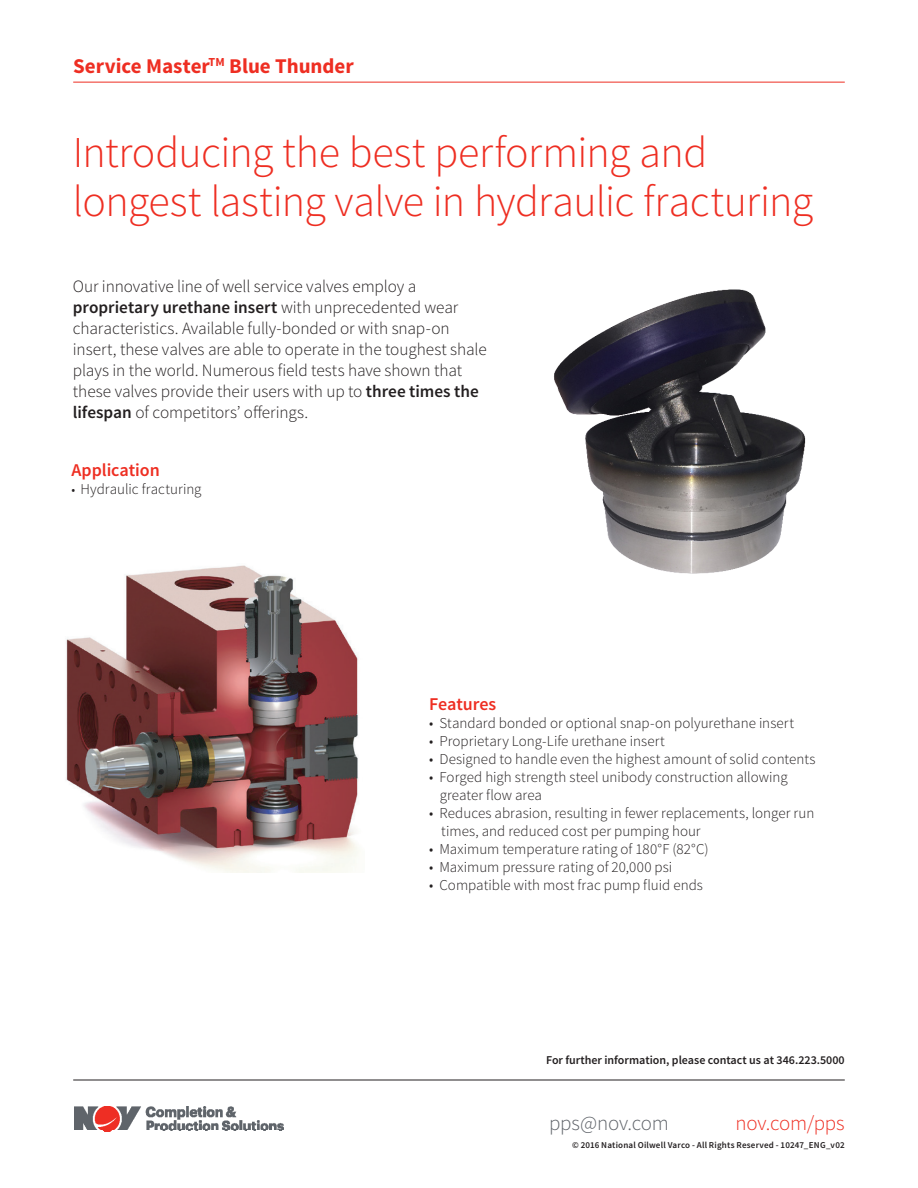
<style>
.page{position:relative;width:918px;height:1188px;background:#fff}
.page>*{position:absolute;margin:0;border:0;box-sizing:border-box;transform-origin:0 0}
.Sub_Head_1__Source_S{font:300 43.95px/49.5px "Source Sans Pro";letter-spacing:-.015em;color:#ee2e22}
.Heder_product_name{font:700 21px "Source Sans Pro";color:#ee2e22}
.t1{font:300 21px "Source Sans Pro";letter-spacing:-.005em;color:#5f6369}
.t2{font:300 21px "Source Sans Pro";letter-spacing:-.005em;color:#ee2e22}
.t3{font:600 18px "Source Sans Pro";letter-spacing:-.005em;color:#ee2e22}
.t4{font:300 17.25px/21px "Source Sans Pro";letter-spacing:-.005em;color:#231f20}
.t5{font:300 15px/18px "Source Sans Pro";color:#231f20}
.t6{font:600 12px "Source Sans Pro";color:#231f20}
.Body_Text_Semibold{font:600 9px "Source Sans Pro";letter-spacing:.02em;color:#231f20}
.s1{font-weight:600}
.s2{font-size:13.5px}
</style>
<div class="page">
<hr style="left:73px;top:1080px;width:772px;height:1px;background:#231f20">
<img style="left:75px;top:1107px;width:208px;height:24px">
<hr style="left:73px;top:82px;width:772px;height:1px;background:#ee2e22">
<img style="left:554px;top:289px;width:252px;height:285px">
<img style="left:66px;top:565px;width:293px;height:307px">
<p class="Heder_product_name" style="left:73px;top:52px;width:282px">Service Master<sup>TM</sup> Blue Thunder</p>
<p class="Sub_Head_1__Source_S" style="left:73px;top:127px;width:742px">Introducing the best performing and longest lasting valve in hydraulic fracturing</p>
<p class="t4" style="left:73px;top:276px;width:415px">Our innovative line of well service valves employ a <span class="s1">proprietary urethane insert</span> with unprecedented wear characteristics. Available fully-bonded or with snap-on insert, these valves are able to operate in the toughest shale plays in the world. Numerous field tests have shown that these valves provide their users with up to <span class="s1">three times the lifespan</span> of competitors’ offerings.</p>
<p class="t3" style="left:71px;top:458px;width:90px">Application</p>
<p class="t5" style="left:71px;top:480px;width:132px"><span class="s2">•</span> Hydraulic fracturing</p>
<p class="t3" style="left:429px;top:692px;width:68px">Features</p>
<p class="t5" style="left:429px;top:714px;width:366px">• Standard bonded or optional snap-on polyurethane insert</p>
<p class="t5" style="left:429px;top:732px;width:237px">• Proprietary Long-Life urethane insert</p>
<p class="t5" style="left:429px;top:750px;width:388px">• Designed to handle even the highest amount of solid contents</p>
<p class="t5" style="left:440px;top:768px;width:349px;text-indent:-10px">• Forged high strength steel unibody construction allowing greater flow area</p>
<p class="t5" style="left:441px;top:804px;width:375px;text-indent:-12px">• Reduces abrasion, resulting in fewer replacements, longer run times, and reduced cost per pumping hour</p>
<p class="t5" style="left:429px;top:840px;width:281px">• Maximum temperature rating of 180°F (82°C)</p>
<p class="t5" style="left:429px;top:858px;width:244px">• Maximum pressure rating of 20,000 psi</p>
<p class="t5" style="left:429px;top:876px;width:275px">• Compatible with most frac pump fluid ends</p>
<p class="t6" style="left:546px;top:1052px;width:300px">For further information, please contact us at 346.223.5000</p>
<h2 class="t1" style="left:549px;top:1110px;width:121px">pps@nov.com</h2>
<h2 class="t2" style="left:736px;top:1110px;width:111px">nov.com/pps</h2>
<p class="Body_Text_Semibold" style="left:572px;top:1139px;width:274px">© 2016 National Oilwell Varco - All Rights Reserved - 10247_ENG_v02</p>
</div>
